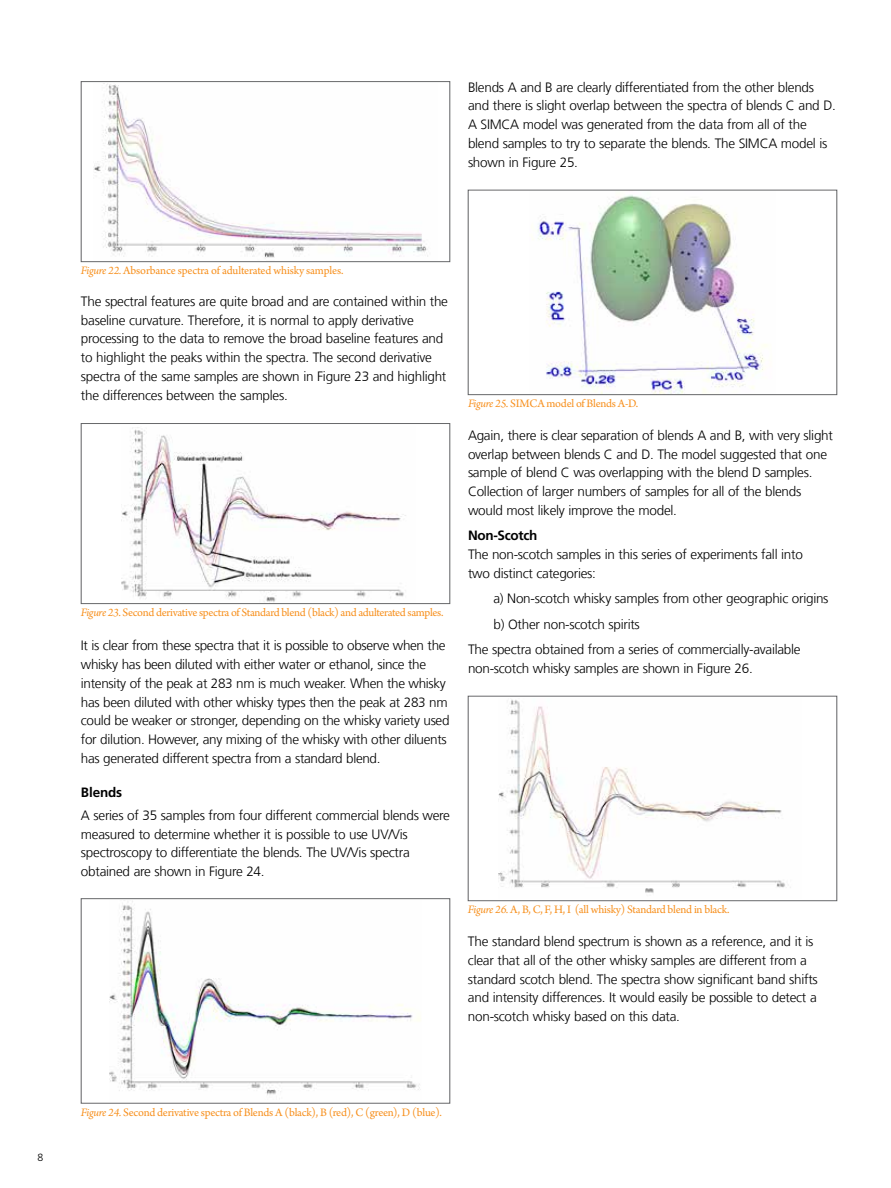
<style>
.page{position:relative;width:891px;height:1188px;background:#fff}
.page>*{position:absolute;margin:0;border:0;box-sizing:border-box;transform-origin:0 0}
.t1{font:300 13.5px/18.8px "Frutiger LT Com";letter-spacing:-.02em;color:#000}
.t2{font:700 13.5px "Frutiger LT Com";letter-spacing:-.02em;color:#000}
.t3{font:700 13.5px "Frutiger";letter-spacing:-.01em;color:#000}
.t4{font:12px "Arno Pro";letter-spacing:-.025em;color:#f7901e}
.t5{font:300 10.5px "Frutiger";color:#000}
.s1{font-style:italic}
</style>
<div class="page">
<img style="left:109px;top:901px;width:311px;height:194px">
<div style="left:81px;top:898px;width:369px;height:205px;border:1px solid #636466"></div>
<img style="left:538px;top:195px;width:230px;height:198px">
<div style="left:468px;top:190px;width:369px;height:205px;border:1px solid #636466"></div>
<img style="left:498px;top:699px;width:293px;height:194px">
<div style="left:468px;top:696px;width:369px;height:205px;border:1px solid #636466"></div>
<img style="left:94px;top:83px;width:334px;height:175px">
<div style="left:81px;top:81px;width:369px;height:181px;border:1px solid #636466"></div>
<img style="left:122px;top:427px;width:284px;height:175px">
<div style="left:81px;top:423px;width:369px;height:181px;border:1px solid #636466"></div>
<p class="t1" style="left:468px;top:78px;width:369px">Blends A and B are clearly differentiated from the other blends and there is slight overlap between the spectra of blends C and D.<br>A SIMCA model was generated from the data from all of the blend samples to try to separate the blends. The SIMCA model is shown in Figure 25.</p>
<p class="t5" style="left:38px;top:1151px;width:7px">8</p>
<p class="t4" style="left:81px;top:264px;width:264px"><span class="s1">Figure 22.</span> Absorbance spectra of adulterated whisky samples.</p>
<p class="t1" style="left:81px;top:292px;width:369px">The spectral features are quite broad and are contained within the baseline curvature. Therefore, it is normal to apply derivative processing to the data to remove the broad baseline features and to highlight the peaks within the spectra. The second derivative spectra of the same samples are shown in Figure 23 and highlight the differences between the samples.</p>
<p class="t4" style="left:81px;top:606px;width:364px"><span class="s1">Figure 23.</span> Second derivative spectra of Standard blend (black) and adulterated samples.</p>
<p class="t1" style="left:81px;top:636px;width:370px">It is clear from these spectra that it is possible to observe when the whisky has been diluted with either water or ethanol, since the intensity of the peak at 283 nm is much weaker. When the whisky has been diluted with other whisky types then the peak at 283 nm could be weaker or stronger, depending on the whisky variety used for dilution. However, any mixing of the whisky with other diluents has generated different spectra from a standard blend.</p>
<p class="t3" style="left:81px;top:784px;width:43px">Blends</p>
<p class="t1" style="left:81px;top:806px;width:371px">A series of 35 samples from four different commercial blends were measured to determine whether it is possible to use UV/Vis spectroscopy to differentiate the blends. The UV/Vis spectra obtained are shown in Figure 24.</p>
<p class="t4" style="left:468px;top:397px;width:172px"><span class="s1">Figure 25.</span> SIMCA model of Blends A-D.</p>
<p class="t1" style="left:468px;top:426px;width:367px">Again, there is clear separation of blends A and B, with very slight overlap between blends C and D. The model suggested that one sample of blend C was overlapping with the blend D samples.<br>Collection of larger numbers of samples for all of the blends would most likely improve the model.</p>
<p class="t2" style="left:468px;top:528px;width:71px">Non-Scotch</p>
<p class="t1" style="left:468px;top:545px;width:336px">The non-scotch samples in this series of experiments fall into two distinct categories:</p>
<p class="t1" style="left:494px;top:589px;width:337px">a) Non-scotch whisky samples from other geographic origins</p>
<p class="t1" style="left:494px;top:615px;width:148px">b) Other non-scotch spirits</p>
<p class="t1" style="left:468px;top:640px;width:334px">The spectra obtained from a series of commercially-available</p>
<p class="t1" style="left:468px;top:659px;width:286px">non-scotch whisky samples are shown in Figure 26.</p>
<p class="t4" style="left:468px;top:903px;width:263px"><span class="s1">Figure 26.</span> A, B, C, F, H, I (all whisky) Standard blend in black.</p>
<p class="t1" style="left:468px;top:932px;width:351px">The standard blend spectrum is shown as a reference, and it is clear that all of the other whisky samples are different from a standard scotch blend. The spectra show significant band shifts and intensity differences. It would easily be possible to detect a non-scotch whisky based on this data.</p>
<p class="t4" style="left:81px;top:1105px;width:363px"><span class="s1">Figure 24.</span> Second derivative spectra of Blends A (black), B (red), C (green), D (blue).</p>
</div>
